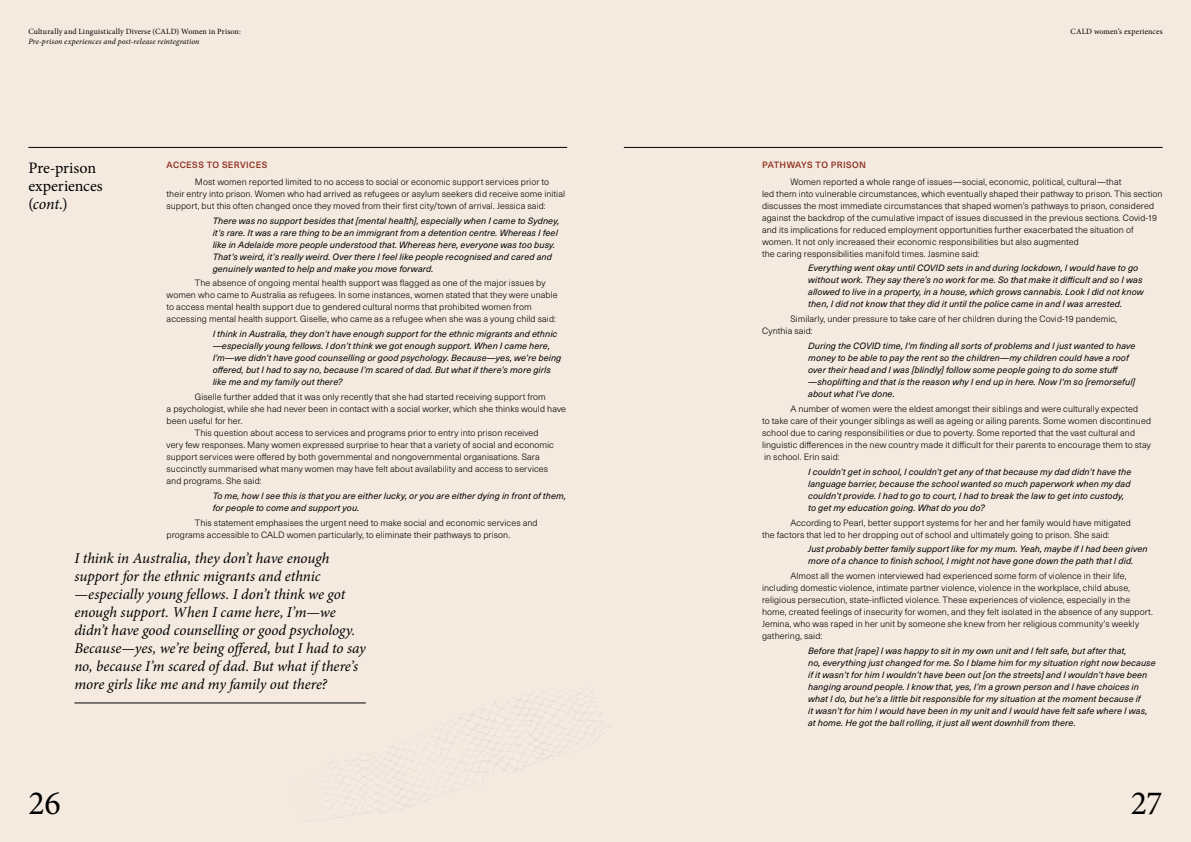
<style>
.page{position:relative;width:1191px;height:842px;background:#f4eae0}
.page>*{position:absolute;margin:0;border:0;box-sizing:border-box;transform-origin:0 0}
.t1{font:34px "Minion Pro";color:#000}
.t2{font:16px/18px "Minion Pro";color:#000}
.t3{font:italic 15px/18px "Minion Pro";letter-spacing:-.005em;color:#000}
.t4{font:300 9px/12px "Neue Haas Unica W1 G";letter-spacing:.005em;color:#000}
.t5{font:italic 9px/12px "Neue Haas Unica W1 G";letter-spacing:.01em;color:#000}
.t6{font:500 9px "Neue Haas Unica W1 G";letter-spacing:.04em;color:#8f2e1e}
.t7{font:8px "Minion Pro";letter-spacing:.015em;color:#000}
.t8{font:italic 8px "Minion Pro";letter-spacing:.015em;color:#000}
.s1{font-style:italic}
</style>
<div class="page">
<hr style="left:28px;top:147px;width:539px;height:1px;background:#000">
<hr style="left:624px;top:147px;width:538px;height:1px;background:#000">
<svg style="left:286px;top:689px;width:325px;height:132px"></svg>
<hr style="left:74px;top:703px;width:292px;height:1px;background:#000">
<p class="t7" style="left:28px;top:26px;width:214px">Culturally and Linguistically Diverse (CALD) Women in Prison:</p>
<p class="t8" style="left:28px;top:36px;width:173px">Pre-prison experiences and post-release reintegration</p>
<p class="t7" style="left:1070px;top:26px;width:94px">CALD women’s experiences</p>
<h2 class="t2" style="left:28px;top:159px;width:76px">Pre-prison experiences (<span class="s1">cont.</span>)</h2>
<p class="t6" style="left:167px;top:159px;width:102px">ACCESS TO SERVICES</p>
<p class="t4" style="left:167px;top:175px;width:400px;text-indent:28px">Most women reported limited to no access to social or economic support services prior to their entry into prison. Women who had arrived as refugees or asylum seekers did receive some initial support, but this often changed once they moved from their first city/town of arrival. Jessica said:</p>
<p class="t5" style="left:213px;top:214px;width:348px">There was no support besides that [mental health], especially when I came to Sydney, it’s rare. It was a rare thing to be an immigrant from a detention centre. Whereas I feel like in Adelaide more people understood that. Whereas here, everyone was too busy.<br>That’s weird, it’s really weird. Over there I feel like people recognised and cared and genuinely wanted to help and make you move forward.</p>
<p class="t4" style="left:167px;top:277px;width:392px;text-indent:28px">The absence of ongoing mental health support was flagged as one of the major issues by women who came to Australia as refugees. In some instances, women stated that they were unable to access mental health support due to gendered cultural norms that prohibited women from accessing mental health support. Giselle, who came as a refugee when she was a young child said:</p>
<p class="t5" style="left:213px;top:327px;width:350px">I think in Australia, they don’t have enough support for the ethnic migrants and ethnic —especially young fellows. I don’t think we got enough support. When I came here, I’m—we didn’t have good counselling or good psychology. Because—yes, we’re being offered, but I had to say no, because I’m scared of dad. But what if there’s more girls like me and my family out there?</p>
<p class="t4" style="left:195px;top:390px;width:352px">Giselle further added that it was only recently that she had started receiving support from</p>
<p class="t4" style="left:167px;top:402px;width:401px">a psychologist, while she had never been in contact with a social worker, which she thinks would have</p>
<p class="t4" style="left:167px;top:414px;width:77px">been useful for her.</p>
<p class="t4" style="left:195px;top:426px;width:345px">This question about access to services and programs prior to entry into prison received</p>
<p class="t4" style="left:167px;top:438px;width:389px">very few responses. Many women expressed surprise to hear that a variety of social and economic</p>
<p class="t4" style="left:167px;top:450px;width:375px">support services were offered by both governmental and nongovernmental organisations. Sara</p>
<p class="t4" style="left:167px;top:462px;width:383px">succinctly summarised what many women may have felt about availability and access to services</p>
<p class="t4" style="left:167px;top:474px;width:97px">and programs. She said:</p>
<p class="t5" style="left:213px;top:489px;width:355px">To me, how I see this is that you are either lucky, or you are either dying in front of them, for people to come and support you.</p>
<p class="t4" style="left:167px;top:516px;width:372px;text-indent:28px">This statement emphasises the urgent need to make social and economic services and programs accessible to CALD women particularly, to eliminate their pathways to prison.</p>
<p class="t3" style="left:74px;top:549px;width:293px">I think in Australia, they don’t have enough support for the ethnic migrants and ethnic —especially young fellows. I don’t think we got enough support. When I came here, I’m—we didn’t have good counselling or good psychology.<br>Because—yes, we’re being offered, but I had to say no, because I’m scared of dad. But what if there’s more girls like me and my family out there?</p>
<p class="t6" style="left:762px;top:158px;width:105px">PATHWAYS TO PRISON</p>
<p class="t4" style="left:762px;top:175px;width:402px;text-indent:28px">Women reported a whole range of issues—social, economic, political, cultural—that<br>led them into vulnerable circumstances, which eventually shaped their pathway to prison. This section discusses the most immediate circumstances that shaped women’s pathways to prison, considered against the backdrop of the cumulative impact of issues discussed in the previous sections. Covid-19 and its implications for reduced employment opportunities further exacerbated the situation of women. It not only increased their economic responsibilities but also augmented<br>the caring responsibilities manifold times. Jasmine said:</p>
<p class="t5" style="left:808px;top:262px;width:337px">Everything went okay until COVID sets in and during lockdown, I would have to go without work. They say there’s no work for me. So that make it difficult and so I was allowed to live in a property, in a house, which grows cannabis. Look I did not know then, I did not know that they did it until the police came in and I was arrested.</p>
<p class="t4" style="left:762px;top:313px;width:356px;text-indent:28px">Similarly, under pressure to take care of her children during the Covid-19 pandemic,<br>Cynthia said:</p>
<p class="t5" style="left:808px;top:339px;width:329px">During the COVID time, I'm finding all sorts of problems and I just wanted to have money to be able to pay the rent so the children—my children could have a roof over their head and I was [blindly] follow some people going to do some stuff —shoplifting and that is the reason why I end up in here. Now I'm so [remorseful] about what I've done.</p>
<p class="t4" style="left:762px;top:402px;width:390px;text-indent:28px">A number of women were the eldest amongst their siblings and were culturally expected<br>to take care of their younger siblings as well as ageing or ailing parents. Some women discontinued school due to caring responsibilities or due to poverty. Some reported that the vast cultural and linguistic differences in the new country made it difficult for their parents to encourage them to stay in school. Erin said:</p>
<p class="t5" style="left:808px;top:465px;width:325px">I couldn’t get in school, I couldn’t get any of that because my dad didn’t have the language barrier, because the school wanted so much paperwork when my dad couldn’t provide. I had to go to court, I had to break the law to get into custody, to get my education going. What do you do?</p>
<p class="t4" style="left:762px;top:516px;width:370px;text-indent:28px">According to Pearl, better support systems for her and her family would have mitigated the factors that led to her dropping out of school and ultimately going to prison. She said:</p>
<p class="t5" style="left:808px;top:543px;width:341px">Just probably better family support like for my mum. Yeah, maybe if I had been given more of a chance to finish school, I might not have gone down the path that I did.</p>
<p class="t4" style="left:762px;top:570px;width:392px;text-indent:28px">Almost all the women interviewed had experienced some form of violence in their life, including domestic violence, intimate partner violence, violence in the workplace, child abuse, religious persecution, state-inflicted violence. These experiences of violence, especially in the home, created feelings of insecurity for women, and they felt isolated in the absence of any support.<br>Jemina, who was raped in her unit by someone she knew from her religious community’s weekly gathering, said:</p>
<p class="t5" style="left:808px;top:644px;width:349px">Before that [rape] I was happy to sit in my own unit and I felt safe, but after that,<br>no, everything just changed for me. So I blame him for my situation right now because if it wasn’t for him I wouldn’t have been out [on the streets] and I wouldn’t have been hanging around people. I know that, yes, I’m a grown person and I have choices in what I do, but he’s a little bit responsible for my situation at the moment because if<br>it wasn’t for him I would have been in my unit and I would have felt safe where I was, at home. He got the ball rolling, it just all went downhill from there.</p>
<h1 class="t1" style="left:28px;top:780px;width:34px">26</h1>
<h1 class="t1" style="left:1130px;top:780px;width:33px">27</h1>
</div>
